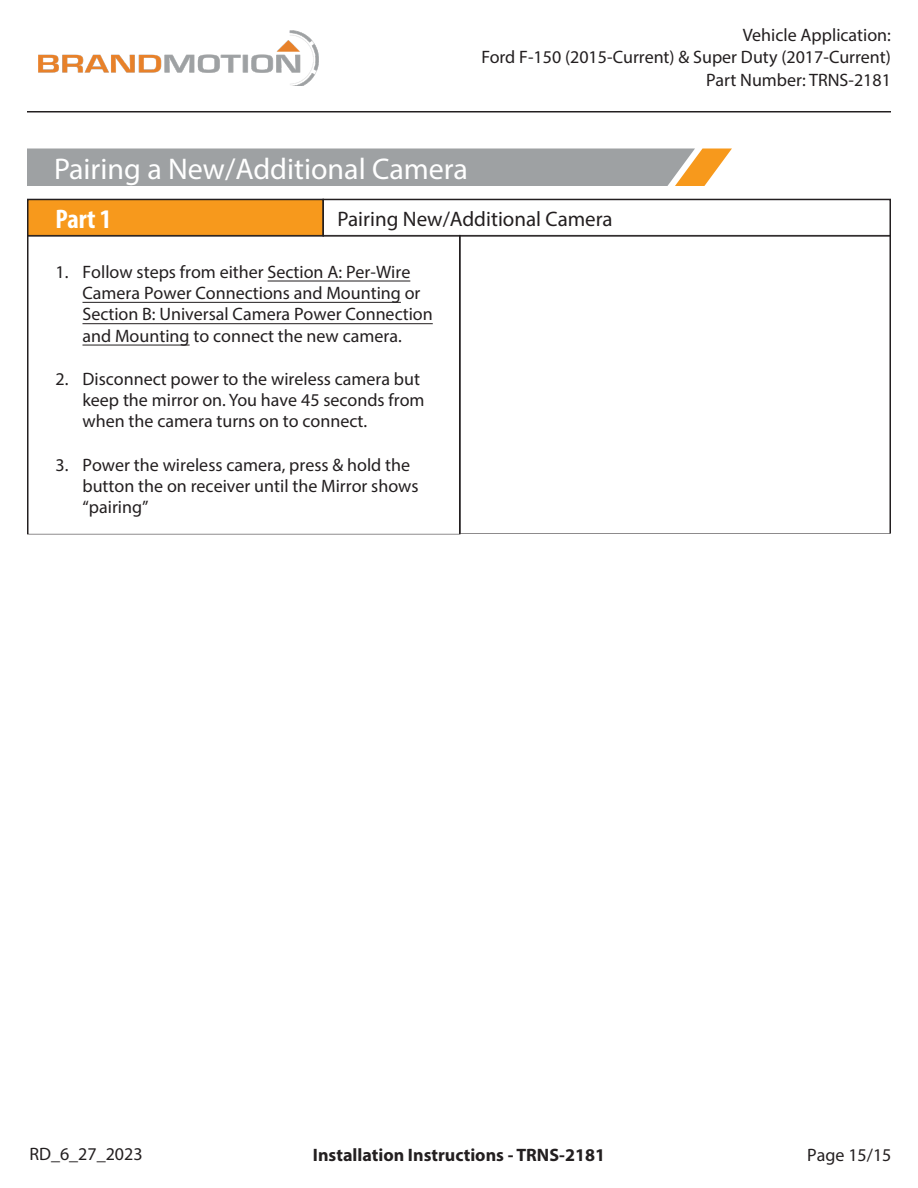
<style>
.page{position:relative;width:918px;height:1188px;background:#fff}
.page>*{position:absolute;margin:0;border:0;box-sizing:border-box;transform-origin:0 0}
.t1{font:30px "Myriad Pro";color:#fff}
.t2{font:700 condensed 27px "Myriad Pro";color:#fff}
.t3{font:21px "Myriad Pro";color:#231f20}
.t4{font:18px/21.1px "Myriad Pro";color:#231f20}
.t5{font:700 18px "Myriad Pro";color:#231f20}
</style>
<div class="page">
<img style="left:38px;top:30px;width:281px;height:56px">
<hr style="left:27px;top:111px;width:864px;height:1px;background:#231f20">
<svg style="left:27px;top:148px;width:705px;height:38px;background:#a5a4a1"></svg>
<div style="left:28px;top:199px;width:295px;height:37px;background:#f7991c"></div>
<div style="left:27px;top:199px;width:297px;height:38px;border:2px solid #231f20"></div>
<div style="left:322px;top:199px;width:569px;height:38px;border:2px solid #231f20"></div>
<div style="left:27px;top:235px;width:433px;height:300px;border:1px solid #231f20"></div>
<hr style="left:268px;top:281px;width:142px;height:1px;background:#231f20">
<hr style="left:83px;top:302px;width:318px;height:1px;background:#231f20">
<hr style="left:82px;top:323px;width:351px;height:1px;background:#231f20">
<hr style="left:82px;top:345px;width:108px;height:1px;background:#231f20">
<p class="t4" style="left:481px;top:23px;width:411px;line-height:22.5px;text-align:right">Vehicle Application:<br>Ford F-150 (2015-Current) &amp; Super Duty (2017-Current)<br>Part Number: TRNS-2181</p>
<p class="t1" style="left:54px;top:150px;width:415px">Pairing a New/Additional Camera</p>
<p class="t2" style="left:56px;top:202px;width:57px">Part 1</p>
<p class="t3" style="left:338px;top:206px;width:277px">Pairing New/Additional Camera</p>
<p class="t4" style="left:82px;top:261px;width:352px;text-indent:-27px">1. Follow steps from either Section A: Per-Wire Camera Power Connections and Mounting or Section B: Universal Camera Power Connection and Mounting to connect the new camera.</p>
<p class="t4" style="left:82px;top:368px;width:344px;text-indent:-27px">2. Disconnect power to the wireless camera but keep the mirror on. You have 45 seconds from when the camera turns on to connect.</p>
<p class="t4" style="left:82px;top:454px;width:338px;text-indent:-27px">3. Power the wireless camera, press &amp; hold the button the on receiver until the Mirror shows “pairing”</p>
<p class="t4" style="left:29px;top:1144px;width:115px">RD_6_27_2023</p>
<p class="t5" style="left:313px;top:1143px;width:294px">Installation Instructions - TRNS-2181</p>
<p class="t4" style="left:807px;top:1144px;width:86px">Page 15/15</p>
</div>
